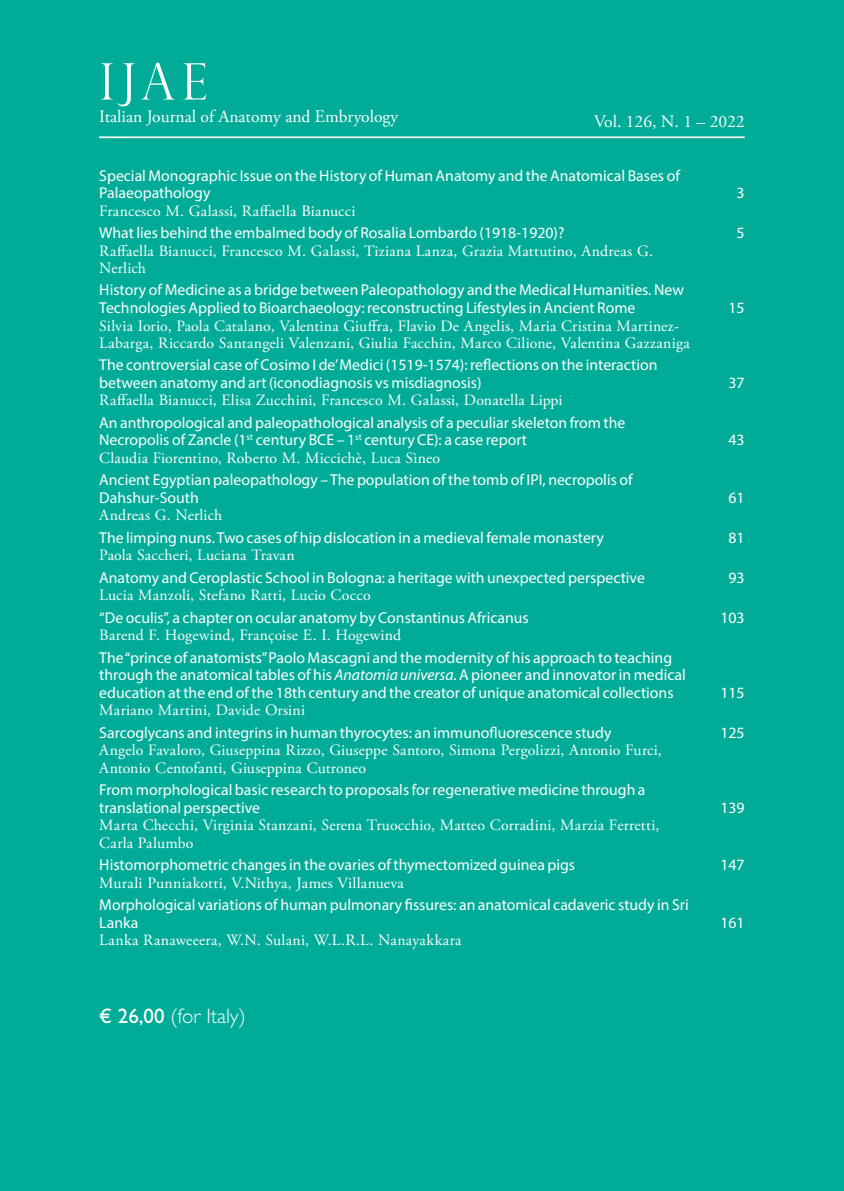
<style>
.page{position:relative;width:844px;height:1191px;background:#fff}
.page>*{position:absolute;margin:0;border:0;box-sizing:border-box;transform-origin:0 0}
.t1{font:300 50.4px "Perpetua Titling";color:#fff}
.t2{font:300 21px "Gill Sans Std";color:#fff}
.t3{font:17.5px "Adobe Garamond Pro";color:#fff}
.t4{font:15.75px/17.5px "Myriad Pro";color:#fff}
.t5{font:15.75px/17.5px "Adobe Garamond Pro";letter-spacing:.015em;color:#fff}
.s1{font-style:italic}
.s2{font-weight:400}
</style>
<div class="page">
<div style="left:0;top:0;width:843px;height:1191px;background:#00ac98"></div>
<hr style="left:99px;top:136px;width:645px;height:2px;background:#fff">
<h1 class="t1" style="left:99px;top:51px;width:110px">IJAE</h1>
<p class="t3" style="left:99px;top:106px;width:300px">Italian Journal of Anatomy and Embryology</p>
<p class="t3" style="left:594px;top:110px;width:152px">Vol. 126, N. 1 – 2022</p>
<p class="t4" style="left:99px;top:166px;width:582px">Special Monographic Issue on the History of Human Anatomy and the Anatomical Bases of<br>Palaeopathology</p>
<p class="t4" style="left:736px;top:184px;width:10px">3</p>
<p class="t5" style="left:99px;top:202px;width:257px">Francesco M. Galassi, Raffaella Bianucci</p>
<p class="t4" style="left:99px;top:224px;width:466px">What lies behind the embalmed body of Rosalia Lombardo (1918-1920)?</p>
<p class="t4" style="left:736px;top:224px;width:10px">5</p>
<p class="t5" style="left:99px;top:242px;width:555px">Raffaella Bianucci, Francesco M. Galassi, Tiziana Lanza, Grazia Mattutino, Andreas G.<br>Nerlich</p>
<p class="t4" style="left:99px;top:281px;width:586px">History of Medicine as a bridge between Paleopathology and the Medical Humanities. New<br>Technologies Applied to Bioarchaeology: reconstructing Lifestyles in Ancient Rome</p>
<p class="t4" style="left:728px;top:299px;width:18px">15</p>
<p class="t5" style="left:99px;top:317px;width:592px">Silvia Iorio, Paola Catalano, Valentina Giuffra, Flavio De Angelis, Maria Cristina Martinez-<br>Labarga, Riccardo Santangeli Valenzani, Giulia Facchin, Marco Cilione, Valentina Gazzaniga</p>
<p class="t4" style="left:99px;top:356px;width:559px">The controversial case of Cosimo I de’ Medici (1519-1574): reflections on the interaction between anatomy and art (iconodiagnosis vs misdiagnosis)</p>
<p class="t5" style="left:99px;top:392px;width:464px">Raffaella Bianucci, Elisa Zucchini, Francesco M. Galassi, Donatella Lippi</p>
<p class="t4" style="left:99px;top:414px;width:527px">An anthropological and paleopathological analysis of a peculiar skeleton from the<br>Necropolis of Zancle (1<sup>st</sup> century BCE – 1<sup>st</sup> century CE): a case report</p>
<p class="t5" style="left:99px;top:450px;width:342px">Claudia Fiorentino, Roberto M. Miccichè, Luca Sìneo</p>
<p class="t4" style="left:99px;top:471px;width:535px">Ancient Egyptian paleopathology – The population of the tomb of IPI, necropolis of<br>Dahshur-South</p>
<p class="t4" style="left:728px;top:374px;width:18px">37</p>
<p class="t4" style="left:728px;top:431px;width:18px">43</p>
<p class="t4" style="left:728px;top:488px;width:18px">61</p>
<p class="t5" style="left:99px;top:507px;width:124px">Andreas G. Nerlich</p>
<p class="t4" style="left:99px;top:528px;width:506px">The limping nuns. Two cases of hip dislocation in a medieval female monastery</p>
<p class="t4" style="left:728px;top:528px;width:18px">81</p>
<p class="t5" style="left:99px;top:547px;width:197px">Paola Saccheri, Luciana Travan</p>
<p class="t4" style="left:99px;top:568px;width:547px">Anatomy and Ceroplastic School in Bologna: a heritage with unexpected perspective</p>
<p class="t4" style="left:728px;top:568px;width:18px">93</p>
<p class="t5" style="left:99px;top:587px;width:273px">Lucia Manzoli, Stefano Ratti, Lucio Cocco</p>
<p class="t4" style="left:99px;top:608px;width:431px">“De oculis”, a chapter on ocular anatomy by Constantinus Africanus</p>
<p class="t4" style="left:720px;top:608px;width:26px">103</p>
<p class="t5" style="left:99px;top:627px;width:303px">Barend F. Hogewind, Françoise E. I. Hogewind</p>
<p class="t4" style="left:99px;top:648px;width:587px">The “prince of anatomists” Paolo Mascagni and the modernity of his approach to teaching through the anatomical tables of his <span class="s1">Anatomia universa.</span>A pioneer and innovator in medical education at the end of the 18th century and the creator of unique anatomical collections</p>
<p class="t4" style="left:720px;top:683px;width:26px">115</p>
<p class="t5" style="left:99px;top:702px;width:207px">Mariano Martini, Davide Orsini</p>
<p class="t4" style="left:99px;top:723px;width:513px">Sarcoglycans and integrins in human thyrocytes: an immunofluorescence study</p>
<p class="t4" style="left:720px;top:723px;width:26px">125</p>
<p class="t5" style="left:99px;top:742px;width:563px">Angelo Favaloro, Giuseppina Rizzo, Giuseppe Santoro, Simona Pergolizzi, Antonio Furci,<br>Antonio Centofanti, Giuseppina Cutroneo</p>
<p class="t4" style="left:99px;top:781px;width:547px">From morphological basic research to proposals for regenerative medicine through a translational perspective</p>
<p class="t4" style="left:720px;top:798px;width:26px">139</p>
<p class="t5" style="left:99px;top:817px;width:561px">Marta Checchi, Virginia Stanzani, Serena Truocchio, Matteo Corradini, Marzia Ferretti,<br>Carla Palumbo</p>
<p class="t4" style="left:99px;top:856px;width:477px">Histomorphometric changes in the ovaries of thymectomized guinea pigs</p>
<p class="t4" style="left:720px;top:856px;width:26px">147</p>
<p class="t5" style="left:99px;top:874px;width:306px">Murali Punniakotti, V.Nithya, James Villanueva</p>
<p class="t4" style="left:99px;top:896px;width:590px">Morphological variations of human pulmonary fissures: an anatomical cadaveric study in Sri<br>Lanka</p>
<p class="t4" style="left:720px;top:913px;width:26px">161</p>
<p class="t5" style="left:99px;top:932px;width:363px">Lanka Ranaweeera, W.N. Sulani, W.L.R.L. Nanayakkara</p>
<h2 class="t2" style="left:99px;top:1003px;width:148px"><span class="s2">€ 26,00</span> (for Italy)</h2>
</div>
